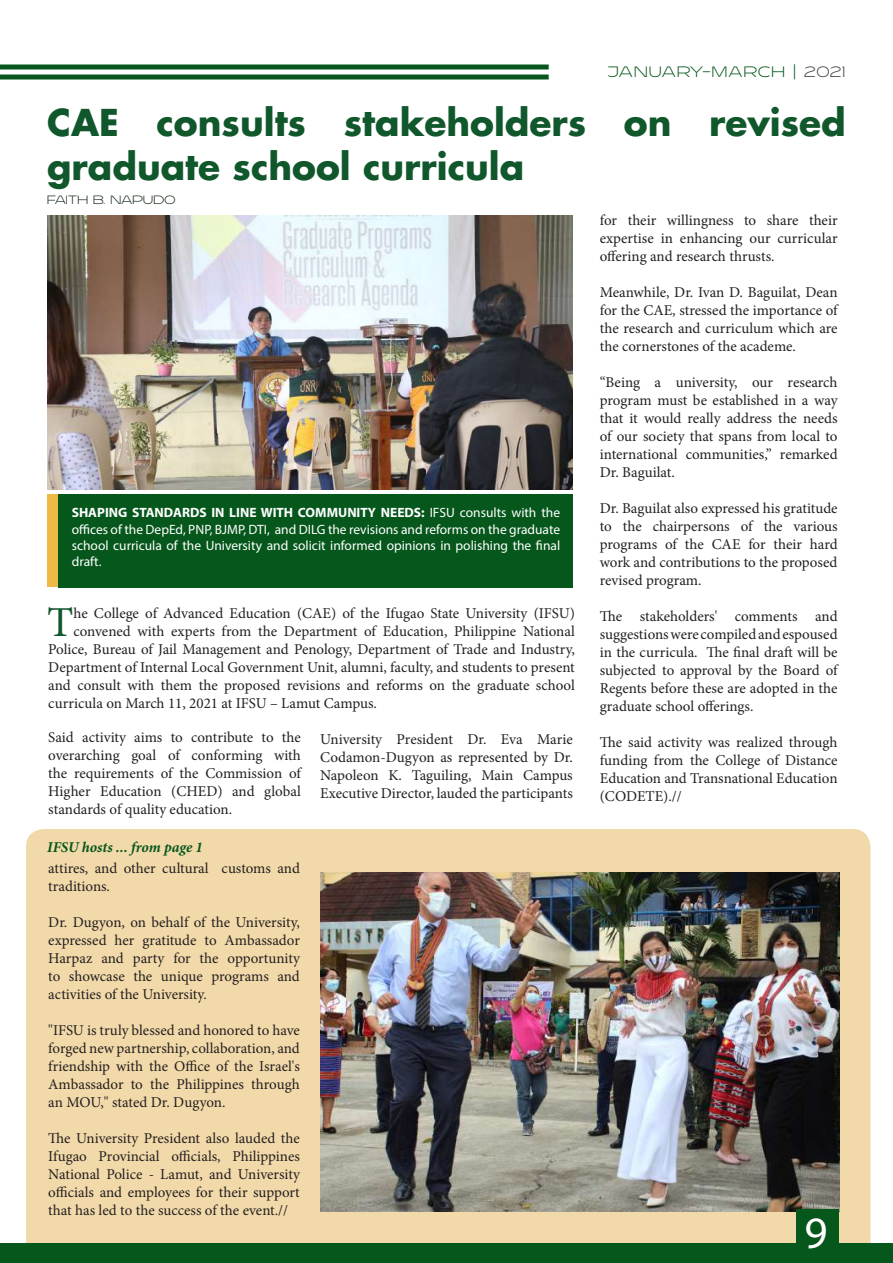
<style>
.page{position:relative;width:893px;height:1263px;background:#fff}
.page>*{position:absolute;margin:0;border:0;box-sizing:border-box;transform-origin:0 0}
.t1{font:45px "Myriad Pro";color:#fff}
.t2{font:42.75px "Minion Pro";color:#10572c}
.t3{font:700 36px/43.2px "Futura LT";color:#10572c}
.t4{font:15px/18px "Minion Pro";color:#231f20;text-align:justify}
.t5{font:italic 700 15px "Minion Pro";color:#06571c}
.t6{font:200 15px "Resotho";letter-spacing:.1em;color:#06571c}
.t7{font:13.5px/16.2px "Myriad Pro";color:#fff;text-align:justify}
.t8{font:200 12px "Resotho";letter-spacing:.025em;color:#162715}
.s1{color:#414243}
.s2{font-weight:700}
</style>
<div class="page">
<hr style="left:0;top:65px;width:549px;height:4px;background:#06571c">
<div style="left:0;top:75px;width:549px;height:5px;background:#06571c"></div>
<div style="left:26px;top:829px;width:844px;height:414px;background:#f2d9a9"></div>
<img style="left:320px;top:872px;width:519px;height:339px">
<img style="left:47px;top:215px;width:526px;height:274px">
<div style="left:47px;top:494px;width:11px;height:93px;background:#edba46"></div>
<div style="left:58px;top:494px;width:515px;height:93px;background:#06571c"></div>
<div style="left:0;top:1243px;width:893px;height:20px;background:#06571c"></div>
<div style="left:796px;top:1209px;width:43px;height:54px;background:#06571c"></div>
<p class="t6" style="left:608px;top:64px;width:239px">JANUARY-MARCH | <span class="s1">2021</span></p>
<h3 class="t3" style="left:47px;top:101px;width:800px">CAE consults stakeholders on revised graduate school curricula</h3>
<p class="t8" style="left:47px;top:193px;width:130px">FAITH B. NAPUDO</p>
<p class="t7" style="left:72px;top:504px;width:490px"><span class="s2">SHAPING STANDARDS IN LINE WITH COMMUNITY NEEDS:</span> IFSU consults with the offices of the DepEd, PNP, BJMP, DTI, and DILG the revisions and reforms on the graduate school curricula of the University and solicit informed opinions in polishing the final draft.</p>
<h2 class="t2" style="left:47px;top:594px;width:28px">T</h2>
<p class="t4" style="left:73px;top:604px;width:503px">he College of Advanced Education (CAE) of the Ifugao State University (IFSU)</p>
<p class="t4" style="left:73px;top:622px;width:503px">convened with experts from the Department of Education, Philippine National</p>
<p class="t4" style="left:48px;top:640px;width:528px">Police, Bureau of Jail Management and Penology, Department of Trade and Industry,</p>
<p class="t4" style="left:48px;top:658px;width:528px">Department of Internal Local Government Unit, alumni, faculty, and students to present</p>
<p class="t4" style="left:48px;top:676px;width:528px">and consult with them the proposed revisions and reforms on the graduate school</p>
<p class="t4" style="left:48px;top:694px;width:330px">curricula on March 11, 2021 at IFSU – Lamut Campus.</p>
<p class="t4" style="left:48px;top:728px;width:254px">Said activity aims to contribute to the overarching goal of conforming with the requirements of the Commission of Higher Education (CHED) and global standards of quality education.</p>
<p class="t4" style="left:320px;top:730px;width:254px">University President Dr. Eva Marie Codamon-Dugyon as represented by Dr.<br>Napoleon K. Taguiling, Main Campus Executive Director, lauded the participants</p>
<p class="t5" style="left:47px;top:836px;width:157px">IFSU hosts ... from page 1</p>
<p class="t4" style="left:48px;top:859px;width:253px">attires, and other cultural customs and traditions.</p>
<p class="t4" style="left:48px;top:913px;width:253px">Dr. Dugyon, on behalf of the University, expressed her gratitude to Ambassador Harpaz and party for the opportunity to showcase the unique programs and activities of the University.</p>
<p class="t4" style="left:48px;top:1021px;width:253px">"IFSU is truly blessed and honored to have forged new partnership, collaboration, and friendship with the Office of the Israel's Ambassador to the Philippines through an MOU," stated Dr. Dugyon.</p>
<p class="t4" style="left:48px;top:1129px;width:253px">The University President also lauded the Ifugao Provincial officials, Philippines National Police - Lamut, and University officials and employees for their support that has led to the success of the event.//</p>
<p class="t4" style="left:600px;top:211px;width:239px">for their willingness to share their expertise in enhancing our curricular offering and research thrusts.</p>
<p class="t4" style="left:600px;top:283px;width:239px">Meanwhile, Dr. Ivan D. Baguilat, Dean for the CAE, stressed the importance of the research and curriculum which are the cornerstones of the academe.</p>
<p class="t4" style="left:600px;top:373px;width:239px">“Being a university, our research program must be established in a way that it would really address the needs of our society that spans from local to international communities,” remarked Dr. Baguilat.</p>
<p class="t4" style="left:600px;top:499px;width:239px">Dr. Baguilat also expressed his gratitude to the chairpersons of the various programs of the CAE for their hard work and contributions to the proposed revised program.</p>
<p class="t4" style="left:600px;top:607px;width:239px">The stakeholders' comments and suggestions were compiled and espoused in the curricula. The final draft will be subjected to approval by the Board of Regents before these are adopted in the graduate school offerings.</p>
<p class="t4" style="left:600px;top:733px;width:239px">The said activity was realized through funding from the College of Distance Education and Transnational Education (CODETE).//</p>
<h1 class="t1" style="left:805px;top:1205px;width:25px">9</h1>
</div>
